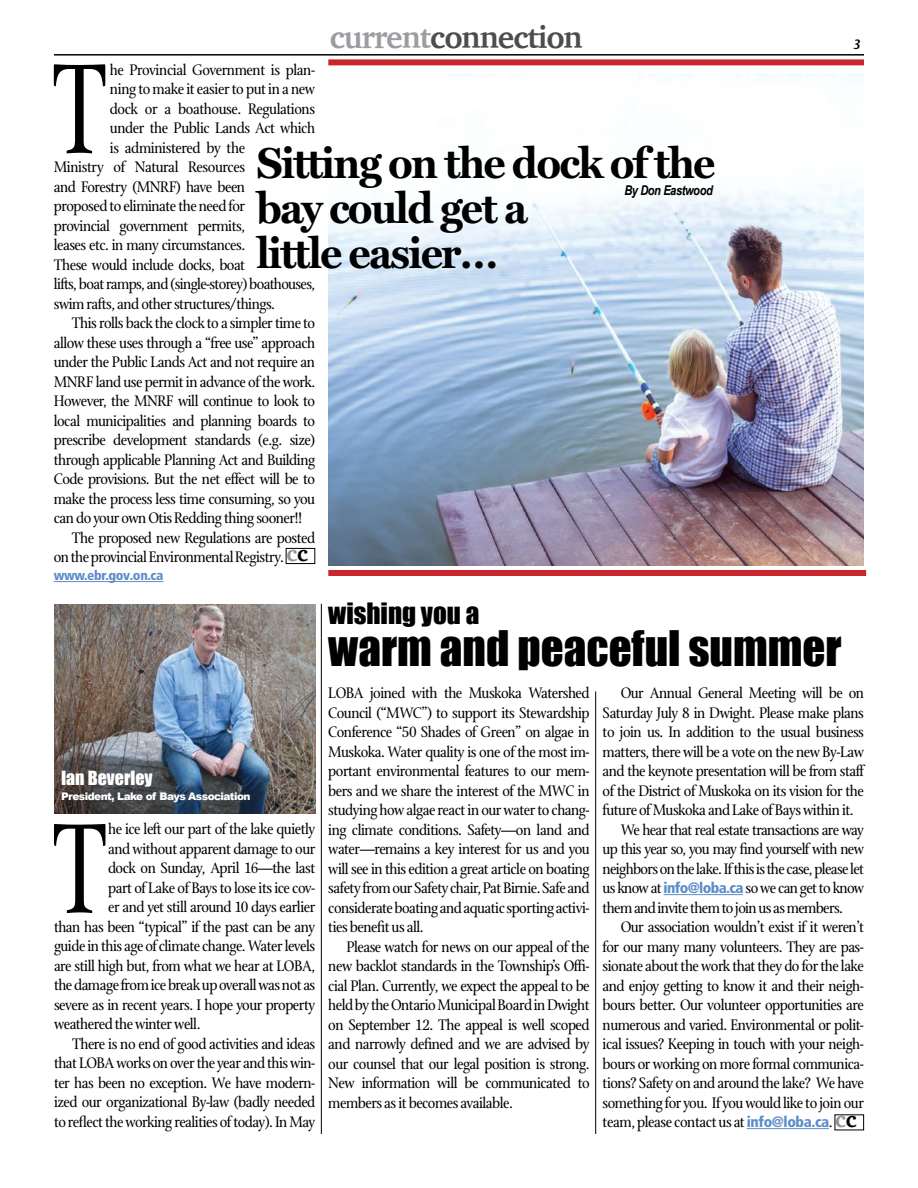
<style>
.page{position:relative;width:918px;height:1188px;background:#fff}
.page>*{position:absolute;margin:0;border:0;box-sizing:border-box;transform-origin:0 0}
.t1{font:138.15px "Stone Print";color:#000;scale:.75 1}
.t2{font:45px "Impact";color:#000}
.t3{font:700 43.5px/45px "Miller Text";letter-spacing:-.04em;color:#000}
.t4{font:700 31.5px "Charter";letter-spacing:-.03em;color:#4d4d4f}
.t5{font:27px "Impact";color:#000}
.t6{font:700 22.5px "Charter";color:#919396}
.t7{font:18px "Impact";color:#fff}
.t8{font:16.5px/19.5px "Stone Print";letter-spacing:-.03em;color:#000;text-align:justify}
.t9{font:900 condensed 13.5px "Frutiger";letter-spacing:-.03em;color:#5d8cc9}
.t10{font:italic 700 13.5px "Arial Narrow";letter-spacing:-.03em;color:#000}
.t11{font:italic 600 13.5px "Bell Stone Sans";color:#000}
.t12{font:900 10.5px "Arial";letter-spacing:-.05em;color:#fff}
.s1{color:#9b9da0}
.s2{color:#000}
.s3{font-family:"Frutiger";font-weight:900;font-stretch:condensed;font-size:15px;color:#5d8cc9}
</style>
<div class="page">
<hr style="left:54px;top:54px;width:810px;height:2px;background:#000">
<hr style="left:595px;top:691px;width:1px;height:443px;background:#000">
<hr style="left:321px;top:604px;width:1px;height:530px;background:#000">
<hr style="left:54px;top:581px;width:109px;height:1px;background:#5d8cc9">
<div style="left:286px;top:548px;width:29px;height:16px;border:1px solid #000"></div>
<img style="left:328px;top:73px;width:536px;height:493px">
<div style="left:328px;top:59px;width:536px;height:6px;background:#c9252c"></div>
<hr style="left:664px;top:894px;width:79px;height:1px;background:#5d8cc9">
<hr style="left:747px;top:1128px;width:82px;height:1px;background:#5d8cc9">
<img style="left:54px;top:604px;width:261px;height:210px">
<div style="left:328px;top:570px;width:538px;height:6px;background:#c9252c"></div>
<p class="t4" style="left:330px;top:10px;width:255px"><span class="s1">current</span>connection</p>
<p class="t1" style="left:52px;top:30px;width:76px">T</p>
<p class="t8" style="left:110px;top:60px;width:207px">he Provincial Government is plan-</p>
<p class="t8" style="left:110px;top:79px;width:207px">ning to make it easier to put in a new</p>
<p class="t8" style="left:110px;top:99px;width:207px">dock or a boathouse. Regulations</p>
<p class="t8" style="left:110px;top:118px;width:207px">under the Public Lands Act which</p>
<p class="t8" style="left:110px;top:138px;width:137px">is administered by the</p>
<p class="t8" style="left:54px;top:157px;width:193px">Ministry of Natural Resources</p>
<p class="t8" style="left:54px;top:177px;width:193px">and Forestry (MNRF) have been</p>
<p class="t8" style="left:54px;top:196px;width:193px">proposed to eliminate the need for</p>
<p class="t8" style="left:54px;top:216px;width:193px">provincial government permits,</p>
<p class="t8" style="left:54px;top:235px;width:193px">leases etc. in many circumstances.</p>
<p class="t8" style="left:54px;top:255px;width:193px">These would include docks, boat</p>
<p class="t8" style="left:54px;top:274px;width:263px">lifts, boat ramps, and (single-storey) boathouses,</p>
<p class="t8" style="left:54px;top:294px;width:223px">swim rafts, and other structures/things.</p>
<p class="t8" style="left:54px;top:313px;width:263px;text-indent:18px">This rolls back the clock to a simpler time to allow these uses through a “free use” approach under the Public Lands Act and not require an MNRF land use permit in advance of the work.<br>However, the MNRF will continue to look to local municipalities and planning boards to prescribe development standards (e.g. size) through applicable Planning Act and Building Code provisions. But the net effect will be to make the process less time consuming, so you can do your own Otis Redding thing sooner!!</p>
<p class="t8" style="left:54px;top:528px;width:263px;text-indent:18px">The proposed new Regulations are posted on the provincial Environmental Registry.</p>
<p class="t3" style="left:256px;top:141px;width:461px">Sitting on the dock of the bay could get a</p>
<p class="t3" style="left:256px;top:231px;width:243px">little easier…</p>
<p class="t10" style="left:624px;top:180px;width:90px">By Don Eastwood</p>
<p class="t6" style="left:286px;top:534px;width:23px">c<span class="s2">c</span></p>
<p class="t9" style="left:54px;top:567px;width:111px">www.ebr.gov.on.ca</p>
<p class="t5" style="left:328px;top:593px;width:152px">wishing you a</p>
<p class="t2" style="left:328px;top:614px;width:515px">warm and peaceful summer</p>
<p class="t11" style="left:853px;top:36px;width:9px">3</p>
<p class="t7" style="left:61px;top:764px;width:93px">Ian Beverley</p>
<p class="t12" style="left:61px;top:788px;width:191px">President, Lake of Bays Association</p>
<p class="t1" style="left:52px;top:790px;width:76px">T</p>
<p class="t8" style="left:108px;top:820px;width:209px">he ice left our part of the lake quietly</p>
<p class="t8" style="left:108px;top:839px;width:209px">and without apparent damage to our</p>
<p class="t8" style="left:108px;top:859px;width:209px">dock on Sunday, April 16—the last</p>
<p class="t8" style="left:108px;top:878px;width:209px">part of Lake of Bays to lose its ice cov-</p>
<p class="t8" style="left:108px;top:898px;width:209px">er and yet still around 10 days earlier</p>
<p class="t8" style="left:54px;top:917px;width:263px">than has been “typical” if the past can be any</p>
<p class="t8" style="left:54px;top:937px;width:263px">guide in this age of climate change. Water levels</p>
<p class="t8" style="left:54px;top:956px;width:263px">are still high but, from what we hear at LOBA,</p>
<p class="t8" style="left:54px;top:976px;width:263px">the damage from ice break up overall was not as</p>
<p class="t8" style="left:54px;top:995px;width:263px">severe as in recent years. I hope your property</p>
<p class="t8" style="left:54px;top:1015px;width:148px">weathered the winter well.</p>
<p class="t8" style="left:54px;top:1034px;width:263px;text-indent:18px">There is no end of good activities and ideas that LOBA works on over the year and this win&shy;ter has been no exception. We have modern&shy;ized our organizational By-law (badly needed to reflect the working realities of today). In May</p>
<p class="t8" style="left:328px;top:683px;width:263px">LOBA joined with the Muskoka Watershed Council (“MWC”) to support its Stewardship Conference “50 Shades of Green” on algae in Muskoka. Water quality is one of the most im&shy;portant environmental features to our mem&shy;bers and we share the interest of the MWC in studying how algae react in our water to chang&shy;ing climate conditions. Safety—on land and water—remains a key interest for us and you will see in this edition a great article on boating safety from our Safety chair, Pat Birnie. Safe and considerate boating and aquatic sporting activi&shy;ties benefit us all.</p>
<p class="t8" style="left:328px;top:937px;width:263px;text-indent:18px">Please watch for news on our appeal of the new backlot standards in the Township’s Offi&shy;cial Plan. Currently, we expect the appeal to be held by the Ontario Municipal Board in Dwight on September 12. The appeal is well scoped and narrowly defined and we are advised by our counsel that our legal position is strong.<br>New information will be communicated to members as it becomes available.</p>
<p class="t8" style="left:603px;top:683px;width:263px;text-indent:18px">Our Annual General Meeting will be on Saturday July 8 in Dwight. Please make plans to join us. In addition to the usual business matters, there will be a vote on the new By-Law and the keynote presentation will be from staff of the District of Muskoka on its vision for the future of Muskoka and Lake of Bays within it.</p>
<p class="t8" style="left:603px;top:820px;width:263px;text-indent:18px">We hear that real estate transactions are way up this year so, you may find yourself with new neighbors on the lake. If this is the case, please let us know at <span class="s3">info@loba.ca</span> so we can get to know them and invite them to join us as members.</p>
<p class="t8" style="left:603px;top:917px;width:263px;text-indent:18px">Our association wouldn’t exist if it weren’t for our many many volunteers. They are pas&shy;sionate about the work that they do for the lake and enjoy getting to know it and their neigh&shy;bours better. Our volunteer opportunities are numerous and varied. Environmental or polit&shy;ical issues? Keeping in touch with your neigh&shy;bours or working on more formal communica&shy;tions? Safety on and around the lake? We have something for you. If you would like to join our team, please contact us at <span class="s3">info@loba.ca</span>.</p>
<p class="t6" style="left:835px;top:1100px;width:23px">c<span class="s2">c</span></p>
</div>
